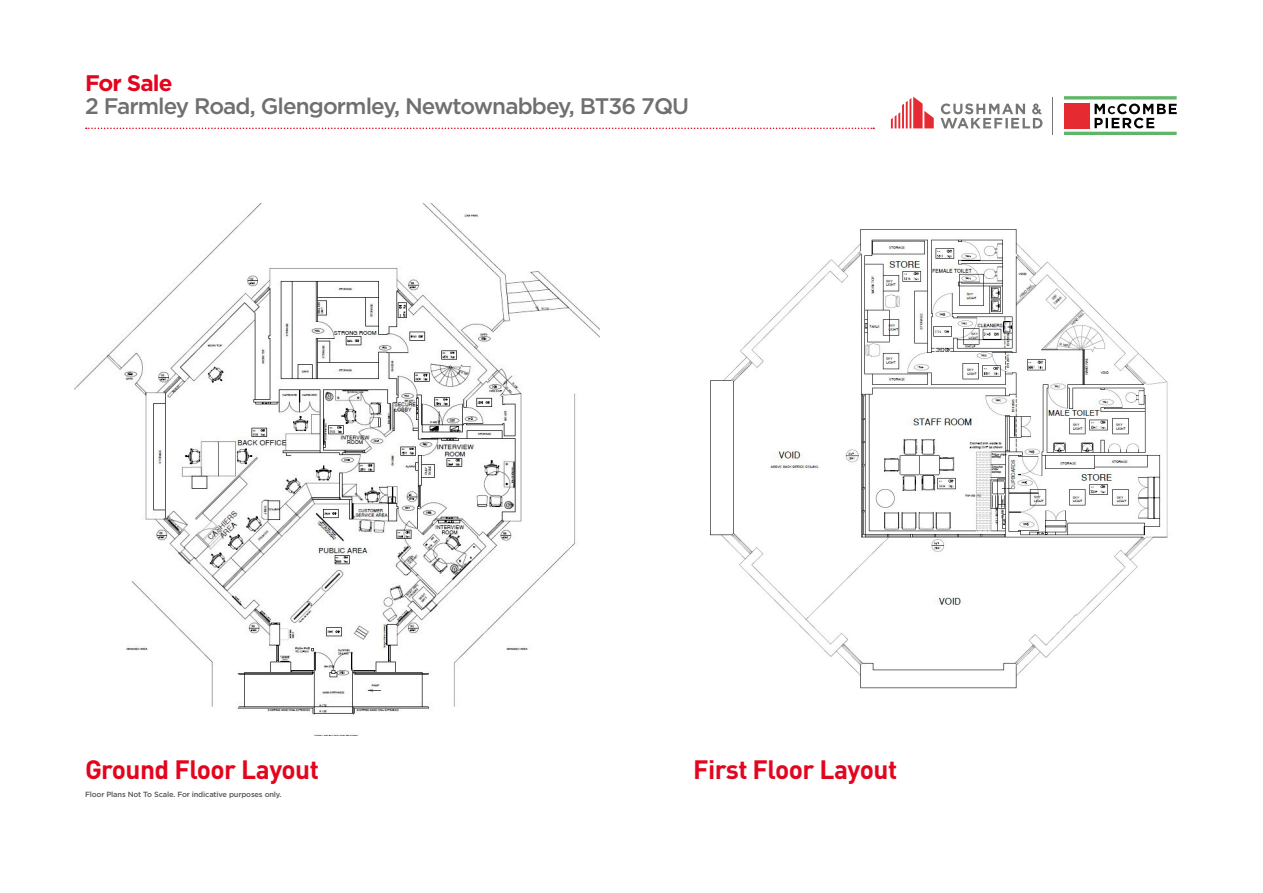
<style>
.page{position:relative;width:1263px;height:893px;background:#fff}
.page>*{position:absolute;margin:0;border:0;box-sizing:border-box;transform-origin:0 0}
.t1{font:700 26.25px "DIN Pro";letter-spacing:-.02em;color:#e3051e}
.t2{font:500 22.5px "Gotham HTF";letter-spacing:-.04em;color:#706f6f}
.t3{font:700 22.5px "Gotham";letter-spacing:-.04em;color:#e3051e}
.t4{font:500 7.5px "Gotham HTF";letter-spacing:-.02em;color:#575756}
</style>
<div class="page">
<img style="left:75px;top:204px;width:524px;height:531px">
<img style="left:710px;top:229px;width:458px;height:460px">
<hr style="left:1064px;top:96px;width:113px;height:3px;background:#60b667">
<hr style="left:1064px;top:132px;width:113px;height:3px;background:#60b667">
<svg style="left:1094px;top:104px;width:83px;height:24px"></svg>
<div style="left:1064px;top:103px;width:25px;height:25px;background:#e62a32"></div>
<hr style="left:1053px;top:97px;width:1px;height:37px;background:#777674">
<svg style="left:940px;top:103px;width:102px;height:25px"></svg>
<svg style="left:891px;top:97px;width:43px;height:31px"></svg>
<svg style="left:86px;top:128px;width:788px;height:1px"></svg>
<h2 class="t3" style="left:85px;top:70px;width:89px">For Sale</h2>
<h2 class="t2" style="left:85px;top:93px;width:606px">2 Farmley Road, Glengormley, Newtownabbey, BT36 7QU</h2>
<h1 class="t1" style="left:85px;top:752px;width:235px">Ground Floor Layout</h1>
<h1 class="t1" style="left:693px;top:752px;width:206px">First Floor Layout</h1>
<p class="t4" style="left:85px;top:790px;width:198px">Floor Plans Not To Scale. For indicative purposes only.</p>
</div>
